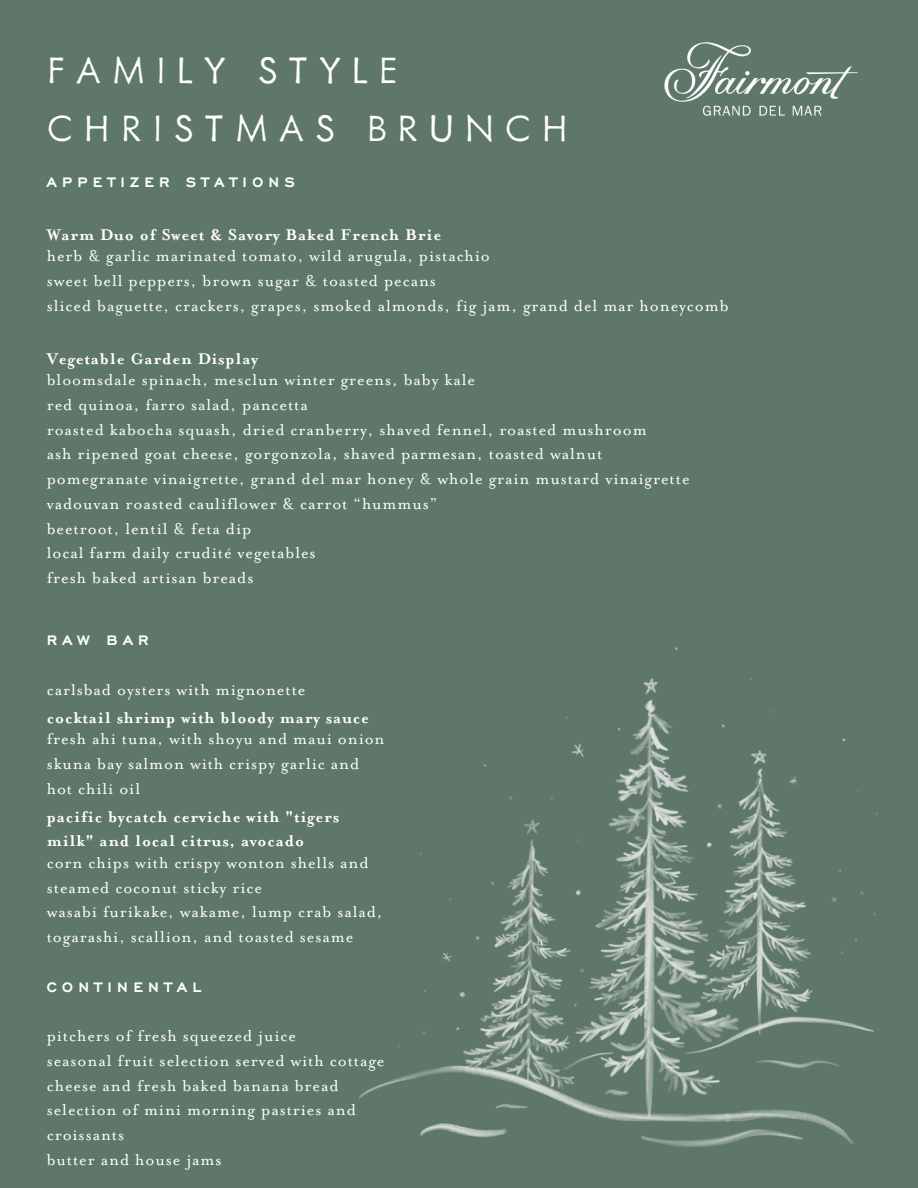
<style>
.page{position:relative;width:918px;height:1188px;background:#5f776a}
.page>*{position:absolute;margin:0;border:0;box-sizing:border-box;transform-origin:0 0}
.t1{font:300 42px/58.5px "Metallophile Sp 8";letter-spacing:.25em;color:#fff}
.t2{font:18px/24.8px "Mrs Eaves OT";letter-spacing:.05em;color:#fff}
.t3{font:700 18px/24.8px "Mrs Eaves";letter-spacing:.05em;color:#fff}
.t4{font:700 18px "Engravers Gothic";letter-spacing:.3em;color:#fff}
</style>
<div class="page">
<img style="left:359px;top:647px;width:519px;height:500px">
<img style="left:664px;top:42px;width:194px;height:74px">
<h1 class="t1" style="left:47px;top:40px;width:524px">FAMILY STYLE<br>CHRISTMAS BRUNCH</h1>
<p class="t4" style="left:47px;top:172px;width:250px">APPETIZER STATIONS</p>
<p class="t3" style="left:47px;top:224px;width:396px">Warm Duo of Sweet &amp; Savory Baked French Brie</p>
<p class="t2" style="left:47px;top:244px;width:683px">herb &amp; garlic marinated tomato, wild arugula, pistachio<br>sweet bell peppers, brown sugar &amp; toasted pecans<br>sliced baguette, crackers, grapes, smoked almonds, fig jam, grand del mar honeycomb</p>
<p class="t3" style="left:47px;top:348px;width:213px">Vegetable Garden Display</p>
<p class="t2" style="left:47px;top:368px;width:644px">bloomsdale spinach, mesclun winter greens, baby kale<br>red quinoa, farro salad, pancetta<br>roasted kabocha squash, dried cranberry, shaved fennel, roasted mushroom<br>ash ripened goat cheese, gorgonzola, shaved parmesan, toasted walnut pomegranate vinaigrette, grand del mar honey &amp; whole grain mustard vinaigrette vadouvan roasted cauliflower &amp; carrot “hummus”<br>beetroot, lentil &amp; feta dip<br>local farm daily crudité vegetables<br>fresh baked artisan breads</p>
<p class="t4" style="left:47px;top:630px;width:103px">RAW BAR</p>
<p class="t2" style="left:47px;top:677px;width:260px">carlsbad oysters with mignonette</p>
<p class="t3" style="left:47px;top:707px;width:324px">cocktail shrimp with bloody mary sauce</p>
<p class="t2" style="left:47px;top:727px;width:339px">fresh ahi tuna, with shoyu and maui onion skuna bay salmon with crispy garlic and hot chili oil</p>
<p class="t3" style="left:47px;top:806px;width:294px">pacific bycatch cerviche with "tigers milk" and local citrus, avocado</p>
<p class="t2" style="left:47px;top:850px;width:337px">corn chips with crispy wonton shells and steamed coconut sticky rice<br>wasabi furikake, wakame, lump crab salad, togarashi, scallion, and toasted sesame</p>
<p class="t4" style="left:47px;top:977px;width:156px">CONTINENTAL</p>
<p class="t2" style="left:47px;top:1024px;width:339px">pitchers of fresh squeezed juice<br>seasonal fruit selection served with cottage cheese and fresh baked banana bread selection of mini morning pastries and croissants<br>butter and house jams</p>
</div>
